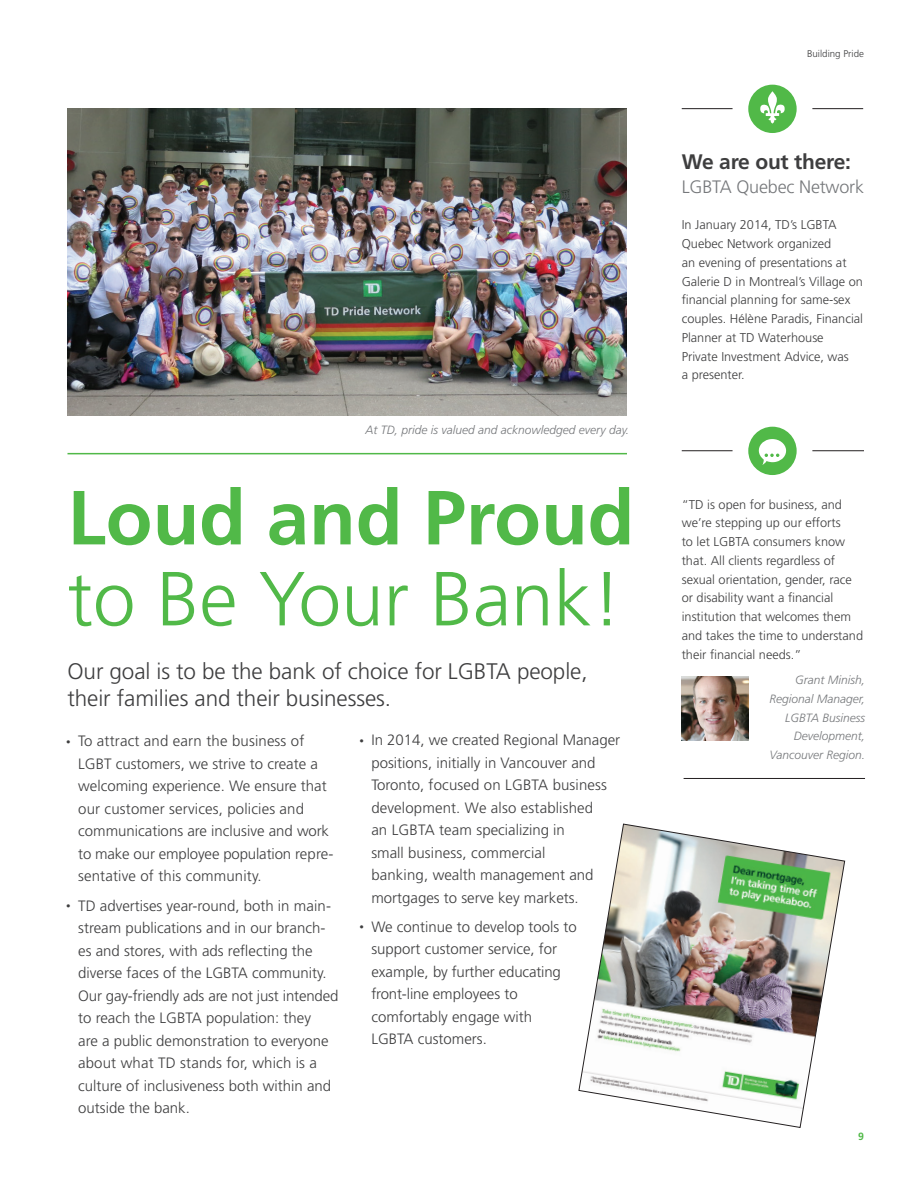
<style>
.page{position:relative;width:918px;height:1188px;background:#fff}
.page>*{position:absolute;margin:0;border:0;box-sizing:border-box;transform-origin:0 0}
.Headline{font:300 76.5px/81px "Frutiger";color:#51b948}
.SUBHEAD{font:300 22.5px/27px "Frutiger";letter-spacing:-.005em;color:#3e3e3f}
.SUBHEAD-2{font:700 21px "Frutiger";letter-spacing:-.01em;color:#3e3e3f}
.SUBHEAD-3{font:300 18px "Frutiger";letter-spacing:-.01em;color:#76787b}
.TEXT_Caption{font:300 15px/22.5px "Frutiger";color:#3e3e3f}
.TEXT_Caption-2{font:300 12.75px/18.8px "Frutiger";color:#3e3e3f}
.TEXT_Copy{font:italic 300 12px/18.8px "Frutiger";color:#76787b;text-align:right}
.t1{font:700 10.5px "Frutiger";color:#51b948}
.t2{font:300 9.75px "Frutiger";color:#3e3e3f}
.s1{font-weight:700}
.s2{font-size:9px}
</style>
<div class="page">
<hr style="left:68px;top:453px;width:559px;height:1px;background:#51b948">
<img style="left:68px;top:108px;width:559px;height:307px">
<img style="left:578px;top:824px;width:267px;height:304px">
<hr style="left:682px;top:108px;width:51px;height:1px;background:#231f20">
<hr style="left:812px;top:108px;width:51px;height:1px;background:#231f20">
<div style="left:748px;top:85px;width:49px;height:48px;background:#51b948;border-radius:50%"></div>
<svg style="left:760px;top:91px;width:25px;height:33px"></svg>
<img style="left:682px;top:677px;width:67px;height:64px">
<hr style="left:682px;top:450px;width:51px;height:1px;background:#231f20">
<hr style="left:684px;top:778px;width:181px;height:1px;background:#231f20">
<hr style="left:812px;top:450px;width:52px;height:1px;background:#231f20">
<div style="left:748px;top:427px;width:49px;height:48px;background:#51b948;border-radius:50%"></div>
<svg style="left:759px;top:439px;width:27px;height:26px"></svg>
<p class="TEXT_Copy" style="left:365px;top:420px;width:265px">At TD, pride is valued and acknowledged every day.</p>
<p class="Headline" style="left:68px;top:477px;width:568px"><span class="s1">Loud and Proud </span>to Be Your Bank!</p>
<p class="SUBHEAD" style="left:68px;top:658px;width:522px">Our goal is to be the bank of choice for LGBTA people, their families and their businesses.</p>
<p class="TEXT_Caption" style="left:78px;top:730px;width:257px;text-indent:-12px"><span class="s2">•</span> To attract and earn the business of LGBT customers, we strive to create a welcoming experience. We ensure that our customer services, policies and communications are inclusive and work to make our employee population repre&shy;sentative of this community.</p>
<p class="TEXT_Caption" style="left:78px;top:894px;width:262px;text-indent:-12px"><span class="s2">•</span> TD advertises year-round, both in main&shy;stream publications and in our branch&shy;es and stores, with ads reflecting the diverse faces of the LGBTA community.<br>Our gay-friendly ads are not just intended to reach the LGBTA population: they<br>are a public demonstration to everyone about what TD stands for, which is a culture of inclusiveness both within and outside the bank.</p>
<p class="TEXT_Caption" style="left:371px;top:729px;width:250px;text-indent:-12px"><span class="s2">•</span> In 2014, we created Regional Manager positions, initially in Vancouver and Toronto, focused on LGBTA business development. We also established<br>an LGBTA team specializing in<br>small business, commercial<br>banking, wealth management and mortgages to serve key markets.</p>
<p class="TEXT_Caption" style="left:371px;top:915px;width:207px;text-indent:-12px"><span class="s2">•</span> We continue to develop tools to support customer service, for example, by further educating front-line employees to comfortably engage with<br>LGBTA customers.</p>
<p class="t2" style="left:807px;top:48px;width:58px">Building Pride</p>
<p class="SUBHEAD-2" style="left:682px;top:149px;width:171px">We are out there:</p>
<p class="SUBHEAD-3" style="left:682px;top:176px;width:184px">LGBTA Quebec Network</p>
<p class="TEXT_Caption-2" style="left:682px;top:216px;width:183px">In January 2014, TD’s LGBTA<br>Quebec Network organized<br>an evening of presentations at<br>Galerie D in Montreal’s Village on financial planning for same-sex couples. Hélène Paradis, Financial<br>Planner at TD Waterhouse<br>Private Investment Advice, was<br>a presenter.</p>
<p class="TEXT_Caption-2" style="left:682px;top:495px;width:183px">“TD is open for business, and we’re stepping up our efforts<br>to let LGBTA consumers know that. All clients regardless of sexual orientation, gender, race or disability want a financial institution that welcomes them and takes the time to understand their financial needs.”</p>
<p class="TEXT_Copy" style="left:769px;top:670px;width:97px">Grant Minish,<br>Regional Manager,<br>LGBTA Business<br>Development,<br>Vancouver Region.</p>
<p class="t1" style="left:858px;top:1130px;width:7px">9</p>
</div>
